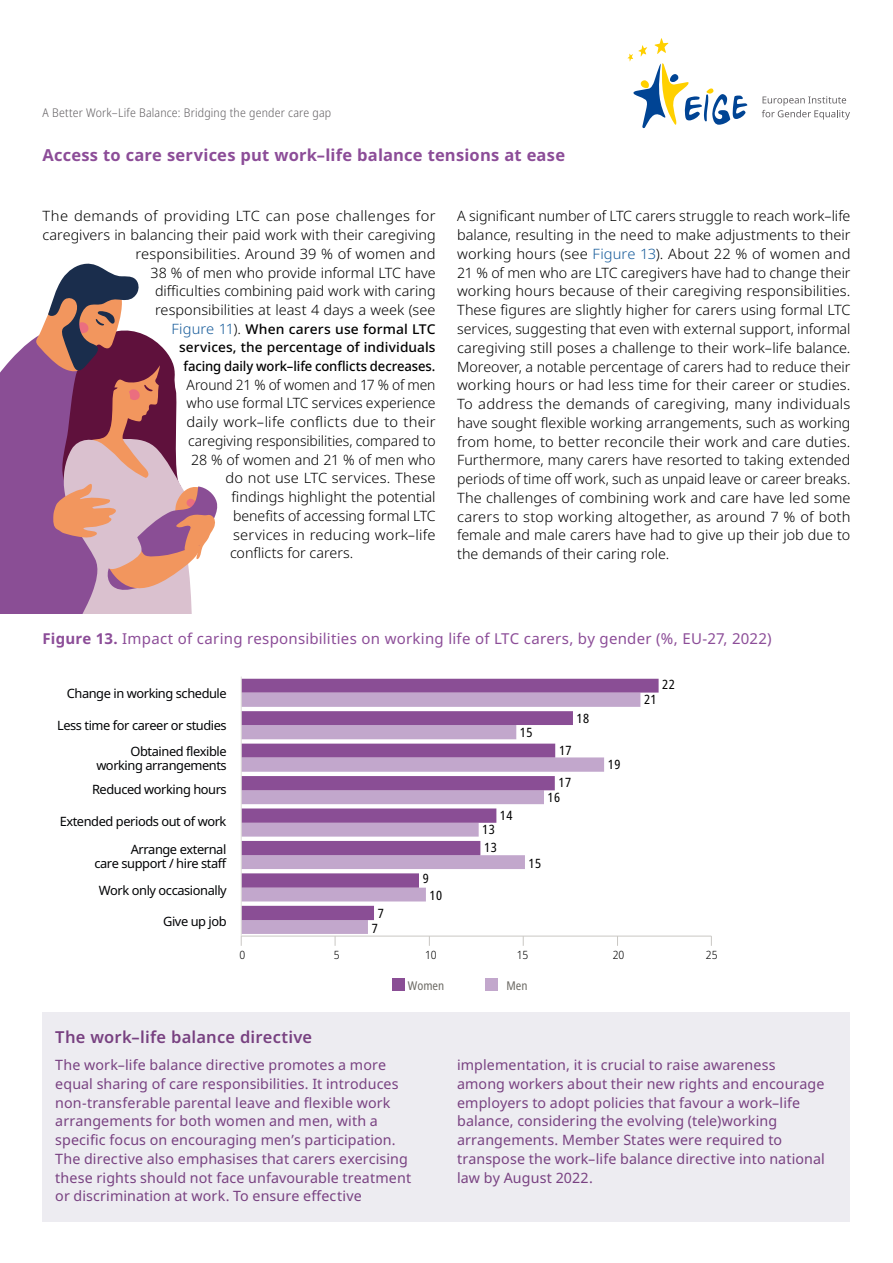
<style>
.page{position:relative;width:893px;height:1263px;background:#fff}
.page>*{position:absolute;margin:0;border:0;box-sizing:border-box;transform-origin:0 0}
.t1{font:700 16.5px "Noto Sans";letter-spacing:.01em;color:#8c4d98}
.t2{font:600 16.5px "Noto Sans";letter-spacing:.01em;color:#784181}
.t3{font:15px "Noto Sans";letter-spacing:.015em;color:#8c4d98}
.Body_text{font:300 14.25px/18.8px "Noto Sans";color:#000;text-align:right}
.Blue_box-_text{font:14.25px/18.8px "Noto Sans";letter-spacing:.01em;color:#784181}
.Body_text-2{font:300 14.25px "Noto Sans";letter-spacing:.02em;color:#000}
.Body_text-3{font:500 13.5px/18.3px "Noto Sans";letter-spacing:.005em;color:#000;text-align:right}
.t4{font:12.9px/14.2px "Noto Sans";letter-spacing:-.035em;color:#000204;text-align:right}
.t5{font:condensed 12.9px "Noto Sans";letter-spacing:.04em;color:#000}
.t6{font:condensed 12.15px "Noto Sans";color:#6e6c66}
.t7{font:300 semi-condensed 12px "Noto Sans";letter-spacing:.015em;color:#646164}
.t8{font:300 semi-condensed 11.4px "Noto Sans";color:#000}
.s1{font-weight:300;font-size:14.25px;color:#165b9a}
.s2{font-weight:300;font-size:14.25px}
.s3{color:#165b9a}
.s4{font-weight:700}
</style>
<div class="page">
<svg style="left:628px;top:38px;width:119px;height:90px"></svg>
<svg style="left:762px;top:96px;width:88px;height:24px"></svg>
<div style="left:43px;top:1012px;width:807px;height:210px;background:#edecf1"></div>
<div style="left:392px;top:978px;width:12px;height:12px;background:#8a4e95"></div>
<div style="left:486px;top:978px;width:12px;height:12px;background:#c2a7cc"></div>
<div style="left:242px;top:920px;width:132px;height:14px;background:#c2a7cc"></div>
<svg style="left:242px;top:679px;width:417px;height:241px"></svg>
<hr style="left:241px;top:936px;width:470px;height:1px;background:#c9c7c3">
<hr style="left:241px;top:676px;width:1px;height:260px;background:#dededa">
<svg style="left:0;top:263px;width:218px;height:350px"></svg>
<p class="t7" style="left:43px;top:105px;width:290px">A Better Work–Life Balance: Bridging the gender care gap</p>
<h4 class="t1" style="left:43px;top:144px;width:524px">Access to care services put work–life balance tensions at ease</h4>
<p class="Body_text" style="left:43px;top:207px;width:395px">The demands of providing LTC can pose challenges for caregivers in balancing their paid work with their caregiving responsibilities. Around 39 % of women and<br>38 % of men who provide informal LTC have<br>difficulties combining paid work with caring<br>responsibilities at least 4 days a week (see</p>
<p class="Body_text-3" style="left:172px;top:320px;width:266px"><span class="s1">Figure 11</span><span class="s2">).</span> When carers use formal LTC services, the percentage of individuals facing daily work–life conflicts decreases.</p>
<p class="Body_text" style="left:187px;top:375px;width:250px">Around 21 % of women and 17 % of men</p>
<p class="Body_text" style="left:187px;top:394px;width:250px">who use formal LTC services experience</p>
<p class="Body_text-2" style="left:187px;top:414px;width:251px">daily work–life conflicts due to their</p>
<p class="Body_text" style="left:188px;top:431px;width:249px">caregiving responsibilities, compared to</p>
<p class="Body_text" style="left:191px;top:450px;width:246px">28 % of women and 21 % of men who</p>
<p class="Body_text" style="left:226px;top:469px;width:212px">do not use LTC services. These</p>
<p class="Body_text" style="left:232px;top:488px;width:205px">findings highlight the potential</p>
<p class="Body_text" style="left:233px;top:506px;width:204px">benefits of accessing formal LTC</p>
<p class="Body_text" style="left:233px;top:525px;width:204px">services in reducing work–life</p>
<p class="Body_text" style="left:230px;top:544px;width:125px">conflicts for carers.</p>
<p class="Body_text" style="left:457px;top:207px;width:395px;text-align:justify">A significant number of LTC carers struggle to reach work–life balance, resulting in the need to make adjustments to their working hours (see <span class="s3">Figure 13</span>). About 22 % of women and 21 % of men who are LTC caregivers have had to change their working hours because of their caregiving responsibilities.<br>These figures are slightly higher for carers using formal LTC services, suggesting that even with external support, informal caregiving still poses a challenge to their work–life balance.<br>Moreover, a notable percentage of carers had to reduce their working hours or had less time for their career or studies.<br>To address the demands of caregiving, many individuals have sought flexible working arrangements, such as working from home, to better reconcile their work and care duties.<br>Furthermore, many carers have resorted to taking extended periods of time off work, such as unpaid leave or career breaks.<br>The challenges of combining work and care have led some carers to stop working altogether, as around 7 % of both female and male carers have had to give up their job due to the demands of their caring role.</p>
<h5 class="t3" style="left:43px;top:628px;width:731px"><span class="s4">Figure 13.</span> Impact of caring responsibilities on working life of LTC carers, by gender (%, EU-27, 2022)</h5>
<p class="t4" style="left:67px;top:687px;width:161px">Change in working schedule</p>
<p class="t4" style="left:57px;top:719px;width:171px">Less time for career or studies</p>
<p class="t4" style="left:96px;top:744px;width:132px">Obtained flexible working arrangements</p>
<p class="t4" style="left:92px;top:782px;width:136px">Reduced working hours</p>
<p class="t4" style="left:60px;top:814px;width:168px">Extended periods out of work</p>
<p class="t4" style="left:94px;top:842px;width:133px">Arrange external<br>care support / hire staff</p>
<p class="t4" style="left:99px;top:883px;width:129px">Work only occasionally</p>
<p class="t4" style="left:163px;top:914px;width:65px">Give up job</p>
<p class="t5" style="left:378px;top:904px;width:8px">7</p>
<p class="t5" style="left:372px;top:919px;width:8px">7</p>
<p class="t5" style="left:423px;top:870px;width:8px">9</p>
<p class="t5" style="left:429px;top:887px;width:14px">10</p>
<p class="t5" style="left:520px;top:723px;width:14px">15</p>
<p class="t5" style="left:576px;top:709px;width:14px">18</p>
<p class="t5" style="left:559px;top:741px;width:14px">17</p>
<p class="t5" style="left:500px;top:806px;width:14px">14</p>
<p class="t5" style="left:482px;top:820px;width:14px">13</p>
<p class="t5" style="left:484px;top:839px;width:14px">13</p>
<p class="t5" style="left:558px;top:774px;width:14px">17</p>
<p class="t5" style="left:548px;top:788px;width:14px">16</p>
<p class="t5" style="left:529px;top:854px;width:14px">15</p>
<p class="t5" style="left:608px;top:755px;width:14px">19</p>
<p class="t5" style="left:644px;top:691px;width:14px">21</p>
<p class="t5" style="left:662px;top:675px;width:14px">22</p>
<p class="t8" style="left:239px;top:947px;width:7px">0</p>
<p class="t8" style="left:334px;top:947px;width:7px">5</p>
<p class="t8" style="left:425px;top:947px;width:13px">10</p>
<p class="t8" style="left:517px;top:947px;width:13px">15</p>
<p class="t8" style="left:613px;top:947px;width:13px">20</p>
<p class="t8" style="left:706px;top:947px;width:13px">25</p>
<p class="t6" style="left:408px;top:977px;width:38px">Women</p>
<p class="t6" style="left:506px;top:977px;width:23px">Men</p>
<h4 class="t2" style="left:55px;top:1025px;width:258px">The work–life balance directive</h4>
<p class="Blue_box-_text" style="left:55px;top:1056px;width:357px">The work–life balance directive promotes a more equal sharing of care responsibilities. It introduces non-transferable parental leave and flexible work arrangements for both women and men, with a specific focus on encouraging men’s participation.<br>The directive also emphasises that carers exercising these rights should not face unfavourable treatment or discrimination at work. To ensure effective</p>
<p class="Blue_box-_text" style="left:457px;top:1056px;width:369px">implementation, it is crucial to raise awareness among workers about their new rights and encourage employers to adopt policies that favour a work–life balance, considering the evolving (tele)working arrangements. Member States were required to transpose the work–life balance directive into national law by August 2022.</p>
</div>
